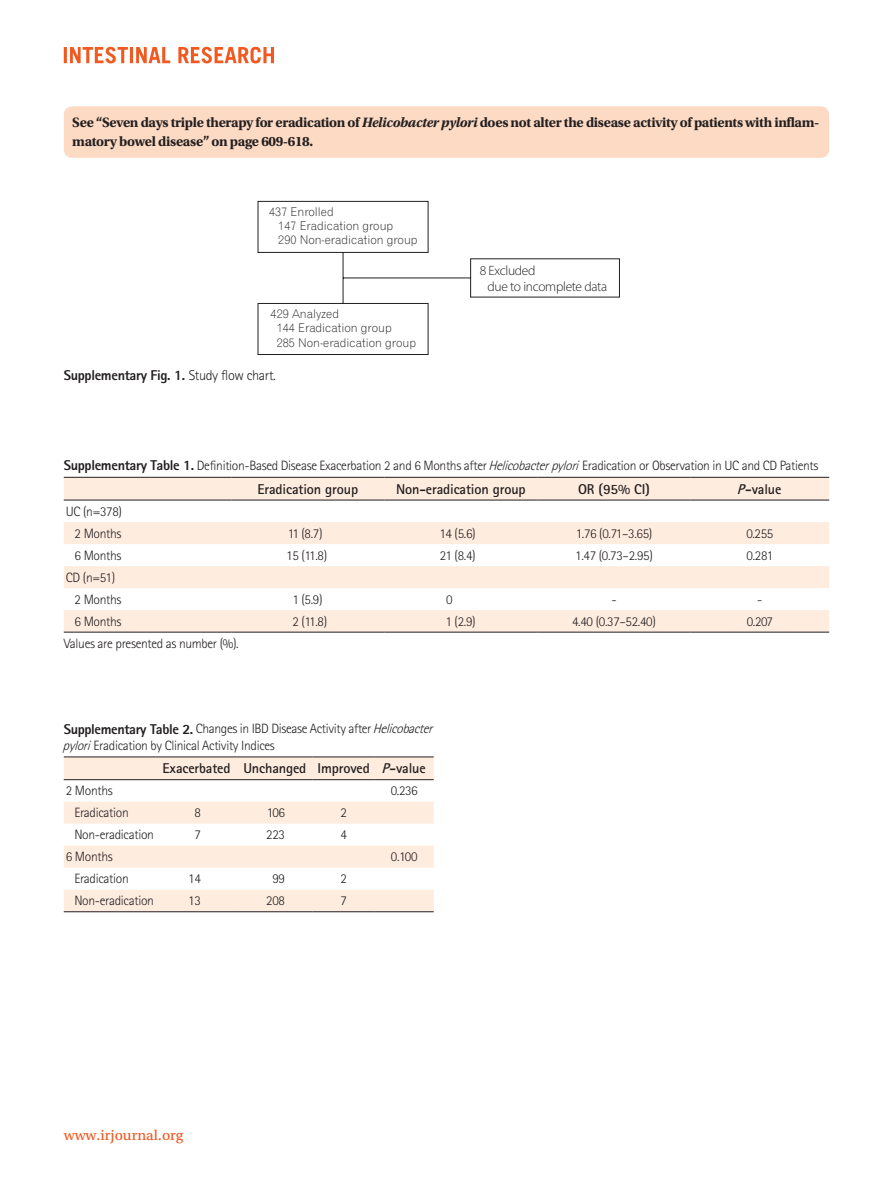
<style>
.page{position:relative;width:893px;height:1191px;background:#fff}
.page>*{position:absolute;margin:0;border:0;box-sizing:border-box;transform-origin:0 0}
.t1{font:15px "Utopia Std Capt";color:#f15921}
.t2{font:700 14.25px/19.5px "Utopia Std";letter-spacing:-.025em;color:#231f20}
.표-line{font:700 14.25px "Rotis Sans Serif Std";letter-spacing:-.01em;color:#231f20}
.영문-그림{font:800 14.25px "Rotis Sans Serif Std";letter-spacing:-.025em;color:#231f20}
.영문-표{font:300 13.5px "Rotis Sans Serif Std";letter-spacing:-.025em;color:#231f20}
.표제목{font:300 13.5px/16.8px "Rotis Sans Serif Std";letter-spacing:-.025em;color:#231f20}
.표설명{font:300 13.5px "Rotis Sans Serif Std";letter-spacing:-.025em;color:#231f20}
.표제목-2{font:300 13.5px "Myriad Pro";letter-spacing:-.025em;color:#231f20}
.t3{font:12px/14.4px "Gothic 720 BT Light B";color:#231f20}
.s1{font-style:italic}
.s2{font-weight:300}
.s3{font-weight:800;font-size:14.25px}
</style>
<div class="page">
<svg style="left:64px;top:47px;width:210px;height:16px"></svg>
<div style="left:64px;top:106px;width:765px;height:52px;background:#fddac4;border-radius:9px"></div>
<svg style="left:64px;top:478px;width:765px;height:154px;fill:#feecdf"></svg>
<hr style="left:64px;top:477px;width:167px;height:1px;background:#231f20">
<hr style="left:231px;top:477px;width:153px;height:1px;background:#231f20">
<hr style="left:384px;top:477px;width:153px;height:1px;background:#231f20">
<hr style="left:537px;top:477px;width:154px;height:1px;background:#231f20">
<hr style="left:691px;top:477px;width:138px;height:1px;background:#231f20">
<hr style="left:64px;top:500px;width:167px;height:1px;background:#231f20">
<hr style="left:231px;top:500px;width:153px;height:1px;background:#231f20">
<hr style="left:384px;top:500px;width:153px;height:1px;background:#231f20">
<hr style="left:537px;top:500px;width:154px;height:1px;background:#231f20">
<hr style="left:691px;top:500px;width:138px;height:1px;background:#231f20">
<hr style="left:64px;top:632px;width:167px;height:1px;background:#231f20">
<hr style="left:231px;top:632px;width:153px;height:1px;background:#231f20">
<hr style="left:384px;top:632px;width:153px;height:1px;background:#231f20">
<hr style="left:537px;top:632px;width:154px;height:1px;background:#231f20">
<hr style="left:691px;top:632px;width:138px;height:1px;background:#231f20">
<svg style="left:64px;top:757px;width:370px;height:154px;fill:#feecdf"></svg>
<hr style="left:64px;top:756px;width:92px;height:1px;background:#231f20">
<hr style="left:156px;top:756px;width:81px;height:1px;background:#231f20">
<hr style="left:237px;top:756px;width:76px;height:1px;background:#231f20">
<hr style="left:313px;top:756px;width:62px;height:1px;background:#231f20">
<hr style="left:375px;top:756px;width:59px;height:1px;background:#231f20">
<hr style="left:64px;top:779px;width:92px;height:1px;background:#231f20">
<hr style="left:156px;top:779px;width:81px;height:1px;background:#231f20">
<hr style="left:237px;top:779px;width:76px;height:1px;background:#231f20">
<hr style="left:313px;top:779px;width:62px;height:1px;background:#231f20">
<hr style="left:375px;top:779px;width:59px;height:1px;background:#231f20">
<hr style="left:64px;top:911px;width:92px;height:1px;background:#231f20">
<hr style="left:156px;top:911px;width:81px;height:1px;background:#231f20">
<hr style="left:237px;top:911px;width:76px;height:1px;background:#231f20">
<hr style="left:313px;top:911px;width:62px;height:1px;background:#231f20">
<hr style="left:375px;top:911px;width:59px;height:1px;background:#231f20">
<svg style="left:257px;top:201px;width:363px;height:154px"></svg>
<div style="left:480px;top:264px;width:136px;height:29px;background:#fff"></div>
<p class="t2" style="left:72px;top:112px;width:749px">See “Seven days triple therapy for eradication of <span class="s1">Helicobacter pylori</span> does not alter the disease activity of patients with inflam&shy;matory bowel disease” on page 609-618.</p>
<p class="t3" style="left:278px;top:205px;width:141px;text-indent:-9px">437 Enrolled<br>147 Eradication group<br>290 Non-eradication group</p>
<p class="t3" style="left:277px;top:307px;width:141px;text-indent:-6px">429 Analyzed<br>144 Eradication group<br>285 Non-eradication group</p>
<p class="영문-그림" style="left:64px;top:366px;width:214px">Supplementary Fig. 1. <span class="s2">Study flow chart.</span></p>
<p class="t3" style="left:485px;top:264px;width:122px">8 Excluded<br>due to incomplete data</p>
<p class="표제목-2" style="left:480px;top:262px;width:57px">8 Excluded</p>
<p class="표제목-2" style="left:487px;top:279px;width:121px">due to incomplete data</p>
<p class="표제목" style="left:64px;top:457px;width:756px"><span class="s3">Supplementary Table 1.</span> Definition-Based Disease Exacerbation 2 and 6 Months after <span class="s1">Helicobacterpylori</span>Eradication or Observation in UC and CD Patients</p>
<p class="표-line" style="left:258px;top:480px;width:102px">Eradication group</p>
<p class="표-line" style="left:396px;top:480px;width:131px">Non-eradication group</p>
<p class="표-line" style="left:578px;top:480px;width:73px">OR (95% CI)</p>
<p class="표-line" style="left:737px;top:480px;width:46px"><span class="s1">P</span>-value</p>
<p class="영문-표" style="left:66px;top:503px;width:58px">UC (n=378)</p>
<p class="영문-표" style="left:75px;top:525px;width:48px">2 Months</p>
<p class="영문-표" style="left:288px;top:525px;width:36px">11 (8.7)</p>
<p class="영문-표" style="left:439px;top:525px;width:38px">14 (5.6)</p>
<p class="영문-표" style="left:576px;top:525px;width:78px">1.76 (0.71–3.65)</p>
<p class="영문-표" style="left:746px;top:525px;width:29px">0.255</p>
<p class="영문-표" style="left:75px;top:547px;width:48px">6 Months</p>
<p class="영문-표" style="left:286px;top:547px;width:43px">15 (11.8)</p>
<p class="영문-표" style="left:440px;top:547px;width:37px">21 (8.4)</p>
<p class="영문-표" style="left:575px;top:547px;width:79px">1.47 (0.73–2.95)</p>
<p class="영문-표" style="left:747px;top:547px;width:28px">0.281</p>
<p class="영문-표" style="left:66px;top:569px;width:51px">CD (n=51)</p>
<p class="영문-표" style="left:75px;top:591px;width:48px">2 Months</p>
<p class="영문-표" style="left:292px;top:591px;width:32px">1 (5.9)</p>
<p class="영문-표" style="left:446px;top:591px;width:8px">0</p>
<p class="영문-표" style="left:611px;top:591px;width:7px">-</p>
<p class="영문-표" style="left:757px;top:591px;width:7px">-</p>
<p class="영문-표" style="left:75px;top:613px;width:48px">6 Months</p>
<p class="영문-표" style="left:292px;top:613px;width:36px">2 (11.8)</p>
<p class="영문-표" style="left:445px;top:613px;width:32px">1 (2.9)</p>
<p class="영문-표" style="left:572px;top:613px;width:85px">4.40 (0.37–52.40)</p>
<p class="영문-표" style="left:747px;top:613px;width:28px">0.207</p>
<p class="표설명" style="left:64px;top:636px;width:177px">Values are presented as number (%).</p>
<p class="표제목" style="left:63px;top:720px;width:376px"><span class="s3">Supplementary Table 2.</span> Changes in IBD Disease Activity after <span class="s1">Helicobacter pylori</span>Eradication by Clinical Activity Indices</p>
<p class="표-line" style="left:163px;top:759px;width:69px">Exacerbated</p>
<p class="표-line" style="left:243px;top:759px;width:64px">Unchanged</p>
<p class="표-line" style="left:318px;top:759px;width:54px">Improved</p>
<p class="표-line" style="left:381px;top:759px;width:46px"><span class="s1">P</span>-value</p>
<p class="영문-표" style="left:66px;top:783px;width:48px">2 Months</p>
<p class="영문-표" style="left:391px;top:783px;width:29px">0.236</p>
<p class="영문-표" style="left:74px;top:805px;width:56px">Eradication</p>
<p class="영문-표" style="left:194px;top:805px;width:8px">8</p>
<p class="영문-표" style="left:267px;top:805px;width:20px">106</p>
<p class="영문-표" style="left:340px;top:805px;width:8px">2</p>
<p class="영문-표" style="left:74px;top:827px;width:81px">Non-eradication</p>
<p class="영문-표" style="left:194px;top:827px;width:8px">7</p>
<p class="영문-표" style="left:266px;top:827px;width:20px">223</p>
<p class="영문-표" style="left:340px;top:827px;width:8px">4</p>
<p class="영문-표" style="left:66px;top:849px;width:48px">6 Months</p>
<p class="영문-표" style="left:391px;top:849px;width:28px">0.100</p>
<p class="영문-표" style="left:74px;top:871px;width:56px">Eradication</p>
<p class="영문-표" style="left:188px;top:871px;width:14px">14</p>
<p class="영문-표" style="left:272px;top:871px;width:14px">99</p>
<p class="영문-표" style="left:340px;top:871px;width:8px">2</p>
<p class="영문-표" style="left:74px;top:893px;width:81px">Non-eradication</p>
<p class="영문-표" style="left:188px;top:893px;width:14px">13</p>
<p class="영문-표" style="left:266px;top:893px;width:20px">208</p>
<p class="영문-표" style="left:340px;top:893px;width:8px">7</p>
<p class="t1" style="left:64px;top:1126px;width:121px">www.irjournal.org</p>
</div>
